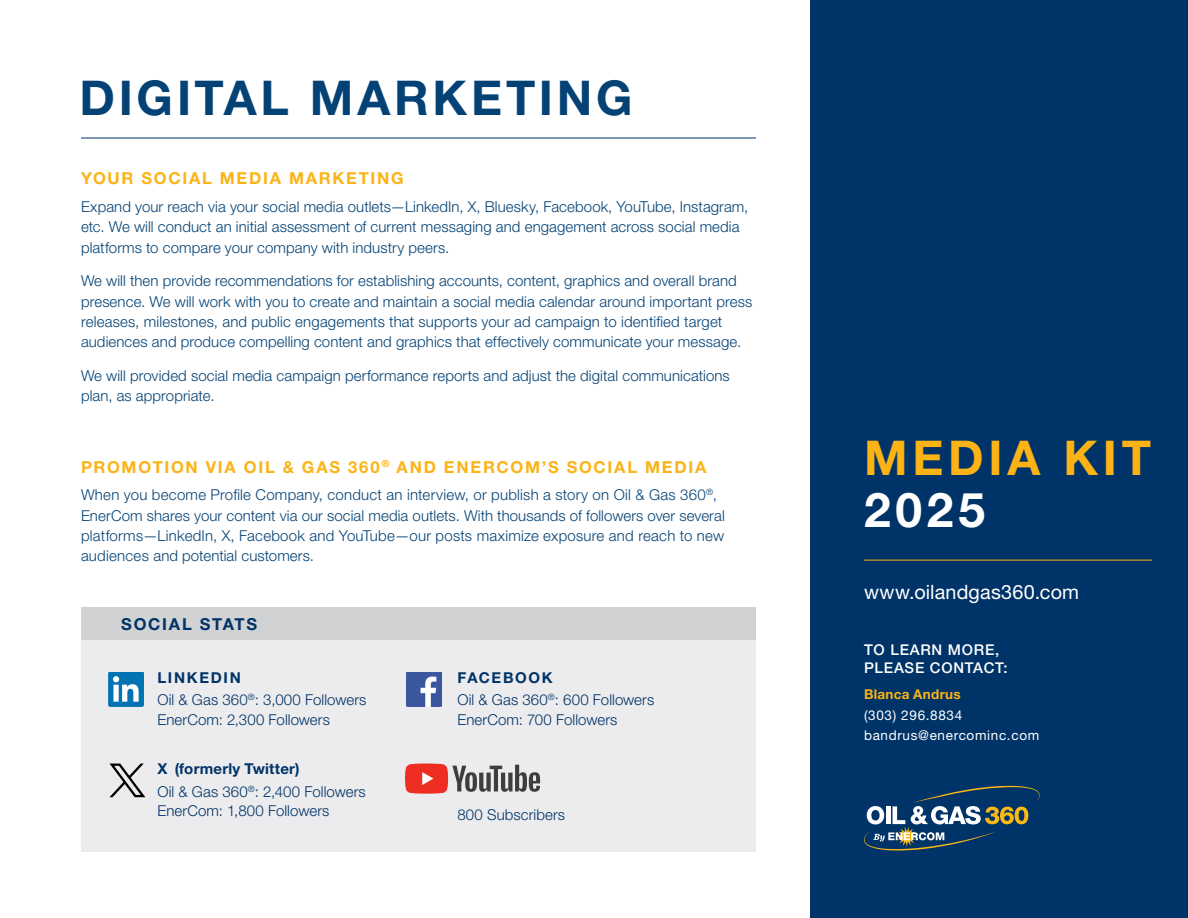
<style>
.page{position:relative;width:1188px;height:918px;background:#fff}
.page>*{position:absolute;margin:0;border:0;box-sizing:border-box;transform-origin:0 0}
.Headline_1{font:700 48px "Helvetica Neue LT Std";letter-spacing:.08em;color:#044275}
.t1{font:700 48px "Helvetica Neue LT Std";letter-spacing:.1em;color:#fbb316}
.t2{font:700 48px "Helvetica Neue LT Std";color:#fff}
.t3{font:19.8px "Helvetica Neue LT Std";letter-spacing:.01em;color:#fff}
.Subhead{font:700 16.5px "Helvetica Neue LT Std";letter-spacing:.11em;color:#fbb316}
.Subhead-2{font:700 16.5px "Helvetica Neue LT Std";letter-spacing:.105em;color:#003367}
.Body_copy{font:300 15px/20.2px "Helvetica Neue LT Std";letter-spacing:.005em;color:#044275}
.Price{font:300 15px "Helvetica Neue LT Std";letter-spacing:.005em;color:#003367}
.Sub_Sub{font:700 15px "Helvetica Neue LT Std";letter-spacing:.015em;color:#003367}
.Sub_Sub-2{font:700 15px "Helvetica Neue LT Std";letter-spacing:.11em;color:#003367}
.t4{font:500 14.85px/17.9px "Helvetica Neue LT Std";letter-spacing:.05em;color:#fff}
.t5{font:13.5px/19.5px "Helvetica Neue LT Std";letter-spacing:.05em;color:#fff}
.t6{font:700 13.5px "Helvetica Neue LT Std";letter-spacing:.02em;color:#fbb316}
</style>
<div class="page">
<hr style="left:81px;top:138px;width:675px;height:1px;background:#003367">
<div style="left:81px;top:640px;width:675px;height:212px;background:#ececee"></div>
<div style="left:81px;top:608px;width:675px;height:32px;background:#d1d2d4"></div>
<img style="left:109px;top:672px;width:35px;height:35px">
<svg style="left:109px;top:764px;width:36px;height:33px"></svg>
<img style="left:406px;top:672px;width:35px;height:35px">
<svg style="left:405px;top:764px;width:135px;height:30px"></svg>
<div style="left:810px;top:0;width:378px;height:918px;background:#003367"></div>
<hr style="left:864px;top:560px;width:288px;height:1px;background:#fbb316">
<svg style="left:864px;top:786px;width:176px;height:64px"></svg>
<p class="Headline_1" style="left:80px;top:68px;width:554px">DIGITAL MARKETING</p>
<p class="Subhead" style="left:81px;top:168px;width:324px">YOUR SOCIAL MEDIA MARKETING</p>
<p class="Body_copy" style="left:81px;top:196px;width:669px">Expand your reach via your social media outlets—LinkedIn, X, Bluesky, Facebook, YouTube, Instagram, etc. We will conduct an initial assessment of current messaging and engagement across social media platforms to compare your company with industry peers.</p>
<p class="Body_copy" style="left:81px;top:271px;width:673px">We will then provide recommendations for establishing accounts, content, graphics and overall brand presence. We will work with you to create and maintain a social media calendar around important press releases, milestones, and public engagements that supports your ad campaign to identified target audiences and produce compelling content and graphics that effectively communicate your message.</p>
<p class="Body_copy" style="left:81px;top:365px;width:650px">We will provided social media campaign performance reports and adjust the digital communications plan, as appropriate.</p>
<p class="Subhead" style="left:81px;top:456px;width:627px">PROMOTION VIA OIL &amp; GAS 360 <sup>®</sup> AND ENERCOM’S SOCIAL MEDIA</p>
<p class="Body_copy" style="left:81px;top:485px;width:645px">When you become Profile Company, conduct an interview, or publish a story on Oil &amp; Gas 360<sup>®</sup>, EnerCom shares your content via our social media outlets. With thousands of followers over several platforms—LinkedIn, X, Facebook and YouTube—our posts maximize exposure and reach to new audiences and potential customers.</p>
<p class="Subhead-2" style="left:121px;top:614px;width:137px">SOCIAL STATS</p>
<p class="Sub_Sub-2" style="left:158px;top:668px;width:85px">LINKEDIN</p>
<p class="Price" style="left:158px;top:691px;width:211px">Oil &amp; Gas 360<sup>®</sup>: 3,000 Followers</p>
<p class="Price" style="left:158px;top:710px;width:174px">EnerCom: 2,300 Followers</p>
<p class="Sub_Sub" style="left:158px;top:760px;width:144px">X (formerly Twitter)</p>
<p class="Price" style="left:158px;top:782px;width:210px">Oil &amp; Gas 360<sup>®</sup>: 2,400 Followers</p>
<p class="Price" style="left:158px;top:802px;width:173px">EnerCom: 1,800 Followers</p>
<p class="Sub_Sub-2" style="left:458px;top:668px;width:97px">FACEBOOK</p>
<p class="Price" style="left:458px;top:691px;width:198px">Oil &amp; Gas 360<sup>®</sup>: 600 Followers</p>
<p class="Price" style="left:458px;top:710px;width:162px">EnerCom: 700 Followers</p>
<p class="Price" style="left:458px;top:805px;width:109px">800 Subscribers</p>
<p class="t1" style="left:864px;top:428px;width:289px">MEDIA KIT</p>
<p class="t2" style="left:864px;top:480px;width:123px">2025</p>
<p class="t3" style="left:864px;top:580px;width:217px">www.oilandgas360.com</p>
<p class="t4" style="left:864px;top:641px;width:145px">TO LEARN MORE,<br>PLEASE CONTACT:</p>
<p class="t6" style="left:864px;top:686px;width:98px">Blanca Andrus</p>
<p class="t5" style="left:864px;top:705px;width:177px">(303) 296.8834 bandrus@enercominc.com</p>
</div>
